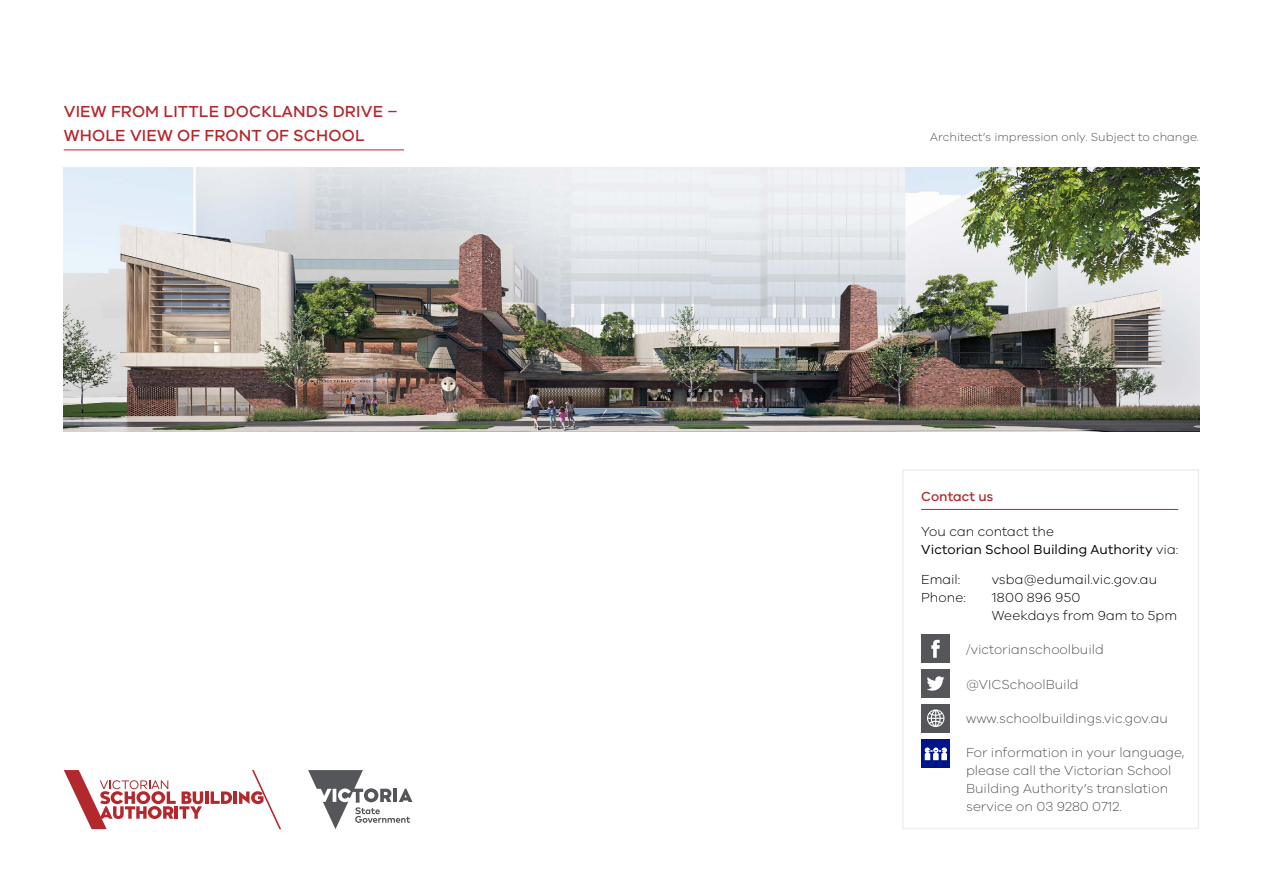
<style>
.page{position:relative;width:1263px;height:893px;background:#fff}
.page>*{position:absolute;margin:0;border:0;box-sizing:border-box;transform-origin:0 0}
.t1{font:500 16.5px/24px "VIC";letter-spacing:.01em;color:#b3282d}
.t2{font:300 13.5px/18px "VIC";color:#55565a}
.t3{font:300 13.5px/18px "VIC";letter-spacing:.005em;color:#000}
.t4{font:13.5px/18px "VIC";letter-spacing:.005em;color:#000}
.t5{font:500 13.5px "VIC";color:#b3282d}
.t6{font:300 12px "VIC";color:#55565a}
.s1{font-weight:300}
</style>
<div class="page">
<div style="left:902px;top:469px;width:297px;height:360px;border:2px solid #eee"></div>
<hr style="left:921px;top:509px;width:257px;height:1px;background:#b3282d">
<div style="left:921px;top:704px;width:29px;height:29px;background:#55565a"></div>
<div style="left:921px;top:669px;width:29px;height:29px;background:#55565a"></div>
<svg style="left:927px;top:676px;width:17px;height:15px"></svg>
<div style="left:921px;top:634px;width:29px;height:29px;background:#55565a"></div>
<svg style="left:931px;top:640px;width:9px;height:18px"></svg>
<svg style="left:927px;top:709px;width:17px;height:18px"></svg>
<div style="left:921px;top:740px;width:29px;height:28px;background:#001589"></div>
<svg style="left:925px;top:747px;width:22px;height:13px"></svg>
<svg style="left:308px;top:770px;width:104px;height:59px"></svg>
<hr style="left:205px;top:791px;width:4px;height:13px;background:#b3282d">
<svg style="left:64px;top:770px;width:139px;height:59px"></svg>
<svg style="left:211px;top:770px;width:70px;height:59px"></svg>
<hr style="left:64px;top:150px;width:340px;height:1px;background:#b3282d">
<img style="left:64px;top:168px;width:1135px;height:263px">
<p class="t1" style="left:64px;top:99px;width:335px">VIEW FROM LITTLE DOCKLANDS DRIVE –<br>WHOLE VIEW OF FRONT OF SCHOOL</p>
<p class="t6" style="left:930px;top:130px;width:270px">Architect’s impression only. Subject to change.</p>
<p class="t5" style="left:921px;top:488px;width:74px">Contact us</p>
<p class="t4" style="left:921px;top:522px;width:259px"><span class="s1">You can contact the<br></span>Victorian School Building Authority <span class="s1">via:</span></p>
<p class="t3" style="left:921px;top:570px;width:41px">Email:</p>
<p class="t3" style="left:992px;top:570px;width:167px">vsba@edumail.vic.gov.au</p>
<p class="t3" style="left:921px;top:588px;width:46px">Phone:</p>
<p class="t3" style="left:992px;top:588px;width:187px">1800 896 950<br>Weekdays from 9am to 5pm</p>
<p class="t2" style="left:966px;top:640px;width:139px">/victorianschoolbuild</p>
<p class="t2" style="left:966px;top:675px;width:114px">@VICSchoolBuild</p>
<p class="t2" style="left:966px;top:709px;width:203px">www.schoolbuildings.vic.gov.au</p>
<p class="t2" style="left:966px;top:743px;width:220px">For information in your language, please call the Victorian School<br>Building Authority’s translation service on 03 9280 0712.</p>
</div>
